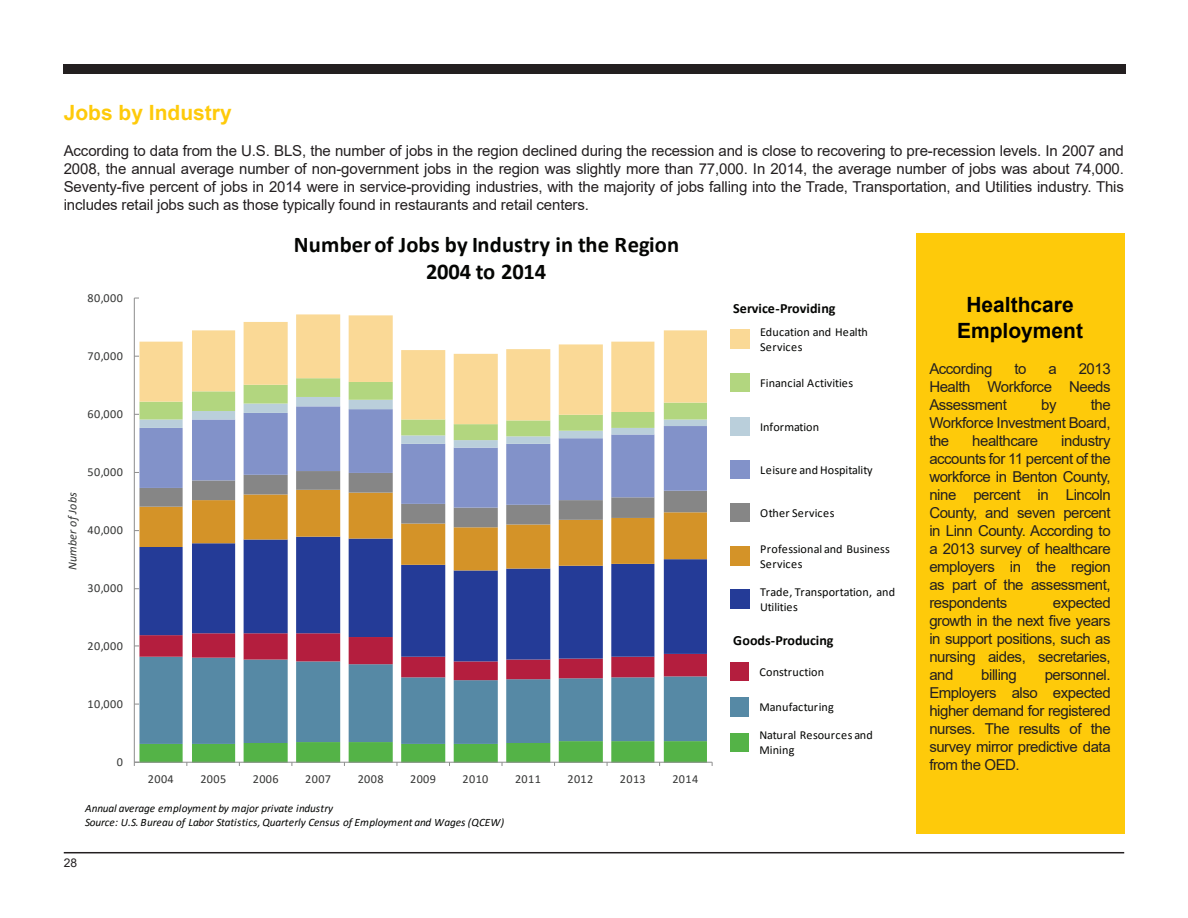
<style>
.page{position:relative;width:1188px;height:918px;background:#fff}
.page>*{position:absolute;margin:0;border:0;box-sizing:border-box;transform-origin:0 0}
.t1{font:700 22.5px/27.2px "Calibri";letter-spacing:.005em;color:#040503;text-align:center}
.t2{font:700 21px/25.2px "Arial";color:#000;text-align:center}
.t3{font:700 21px "Arial";color:#feca0a}
.t4{font:15px/18px "Arial";letter-spacing:-.03em;color:#231f20;text-align:justify}
.t5{font:700 14.1px "Calibri";letter-spacing:-.005em;color:#040503}
.t6{font:12.15px/15px "Calibri";letter-spacing:.005em;color:#040503}
.t7{font:12.15px "Calibri";letter-spacing:.03em;color:#353635}
.t8{font:12.15px "Calibri";letter-spacing:.03em;color:#040503}
.t9{font:italic 12.15px "Calibri";letter-spacing:.025em;color:#353635}
.t10{font:12px "Arial";color:#231f20}
.t11{font:italic 11.25px/14.1px "Calibri";letter-spacing:-.01em;color:#040503}
</style>
<div class="page">
<svg style="left:139px;top:680px;width:568px;height:61px;background:#709bb3"></svg>
<svg style="left:139px;top:570px;width:568px;height:63px;background:#465aa7"></svg>
<svg style="left:139px;top:531px;width:568px;height:39px;background:#9f866f"></svg>
<svg style="left:139px;top:448px;width:568px;height:23px;background:#95a2d1"></svg>
<svg style="left:139px;top:314px;width:568px;height:64px;fill:#fad996"></svg>
<hr style="left:134px;top:298px;width:1px;height:464px;background:#8d8d8d">
<svg style="left:134px;top:633px;width:573px;height:47px;background:#8a5c86"></svg>
<svg style="left:134px;top:471px;width:573px;height:60px;background:#afa090"></svg>
<svg style="left:134px;top:378px;width:573px;height:70px;background:#c9ccb5"></svg>
<svg style="left:134px;top:741px;width:579px;height:25px"></svg>
<div style="left:730px;top:329px;width:20px;height:20px;background:#fad996"></div>
<div style="left:730px;top:374px;width:20px;height:18px;background:#b2d67f"></div>
<div style="left:730px;top:417px;width:20px;height:18px;background:#bacfdb"></div>
<div style="left:730px;top:460px;width:20px;height:19px;background:#8292c9"></div>
<div style="left:730px;top:503px;width:20px;height:19px;background:#868686"></div>
<div style="left:730px;top:546px;width:20px;height:20px;background:#d49328"></div>
<div style="left:730px;top:589px;width:20px;height:20px;background:#243b97"></div>
<div style="left:730px;top:662px;width:19px;height:19px;background:#b41e3e"></div>
<div style="left:730px;top:697px;width:19px;height:20px;background:#5689a5"></div>
<div style="left:730px;top:733px;width:19px;height:18px;background:#54b347"></div>
<div style="left:64px;top:64px;width:1062px;height:10px;background:#231f20"></div>
<hr style="left:64px;top:852px;width:1060px;height:1px;background:#231f20">
<div style="left:916px;top:233px;width:208px;height:601px;background:#feca0a"></div>
<h2 class="t3" style="left:64px;top:98px;width:170px">Jobs by Industry</h2>
<p class="t4" style="left:64px;top:142px;width:1062px">According to data from the U.S. BLS, the number of jobs in the region declined during the recession and is close to recovering to pre-recession levels. In 2007 and 2008, the annual average number of non-government jobs in the region was slightly more than 77,000. In 2014, the average number of jobs was about 74,000.<br>Seventy-five percent of jobs in 2014 were in service-providing industries, with the majority of jobs falling into the Trade, Transportation, and Utilities industry. This includes retail jobs such as those typically found in restaurants and retail centers.</p>
<p class="t7" style="left:88px;top:290px;width:37px">80,000</p>
<p class="t7" style="left:88px;top:348px;width:37px">70,000</p>
<p class="t7" style="left:88px;top:406px;width:37px">60,000</p>
<p class="t9" style="left:64px;top:570px;width:79px;rotate:-90deg">Number ofJobs</p>
<p class="t7" style="left:88px;top:464px;width:37px">50,000</p>
<p class="t7" style="left:88px;top:522px;width:37px">40,000</p>
<p class="t7" style="left:88px;top:580px;width:37px">30,000</p>
<p class="t7" style="left:88px;top:638px;width:37px">20,000</p>
<p class="t7" style="left:88px;top:696px;width:37px">10,000</p>
<p class="t7" style="left:117px;top:754px;width:8px">0</p>
<h1 class="t1" style="left:294px;top:230px;width:387px">Number of Jobs by Industry in the Region<br>2004 to 2014</h1>
<p class="t7" style="left:148px;top:770px;width:27px">2004</p>
<p class="t7" style="left:200px;top:770px;width:27px">2005</p>
<p class="t7" style="left:253px;top:770px;width:27px">2006</p>
<p class="t7" style="left:305px;top:770px;width:27px">2007</p>
<p class="t7" style="left:358px;top:770px;width:27px">2008</p>
<p class="t7" style="left:410px;top:770px;width:27px">2009</p>
<p class="t7" style="left:463px;top:770px;width:27px">2010</p>
<p class="t7" style="left:515px;top:770px;width:27px">2011</p>
<p class="t7" style="left:567px;top:770px;width:27px">2012</p>
<p class="t7" style="left:620px;top:770px;width:27px">2013</p>
<p class="t7" style="left:672px;top:770px;width:27px">2014</p>
<p class="t11" style="left:85px;top:801px;width:420px">Annual average employment by major private industry<br>Source: U.S. Bureau of Labor Statistics, Quarterly Census of Employment and Wages (QCEW)</p>
<p class="t10" style="left:64px;top:855px;width:15px">28</p>
<p class="t5" style="left:733px;top:299px;width:104px">Service-Providing</p>
<p class="t6" style="left:760px;top:325px;width:109px">Education and Health<br>Services</p>
<p class="t6" style="left:760px;top:375px;width:94px">Financial Activities</p>
<p class="t6" style="left:760px;top:419px;width:60px">Information</p>
<p class="t6" style="left:760px;top:462px;width:114px">Leisure and Hospitality</p>
<p class="t8" style="left:760px;top:505px;width:76px">Other Services</p>
<p class="t6" style="left:760px;top:541px;width:131px">Professional and Business<br>Services</p>
<p class="t6" style="left:760px;top:584px;width:136px">Trade, Transportation, and<br>Utilities</p>
<p class="t5" style="left:733px;top:630px;width:102px">Goods-Producing</p>
<p class="t6" style="left:760px;top:664px;width:66px">Construction</p>
<p class="t6" style="left:760px;top:700px;width:76px">Manufacturing</p>
<p class="t6" style="left:760px;top:727px;width:115px">Natural Resources and<br>Mining</p>
<h2 class="t2" style="left:957px;top:293px;width:128px">Healthcare<br>Employment</h2>
<p class="t4" style="left:929px;top:359px;width:65px">According</p>
<p class="t4" style="left:1014px;top:359px;width:14px">to</p>
<p class="t4" style="left:1048px;top:359px;width:10px">a</p>
<p class="t4" style="left:929px;top:359px;width:183px;text-indent:149px">2013<br>Health Workforce Needs Assessment</p>
<p class="t4" style="left:929px;top:395px;width:183px;text-indent:161px">the Workforce Investment Board, the</p>
<p class="t4" style="left:1041px;top:395px;width:17px">by</p>
<p class="t4" style="left:929px;top:431px;width:183px;text-indent:132px">industry accounts for 11 percent of the workforce in Benton County, nine percent in Lincoln County, and seven percent in Linn County. According to a 2013 survey of healthcare employers in the region as part of the assessment, respondents</p>
<p class="t4" style="left:972px;top:431px;width:67px">healthcare</p>
<p class="t4" style="left:929px;top:593px;width:183px;text-indent:124px">expected growth in the next five years in support positions, such as nursing aides, secretaries, and</p>
<p class="t4" style="left:929px;top:665px;width:183px;text-indent:115px">personnel.<br>Employers also expected higher demand for registered nurses. The results of the survey mirror predictive data from the OED.</p>
<p class="t4" style="left:981px;top:665px;width:37px">billing</p>
</div>
